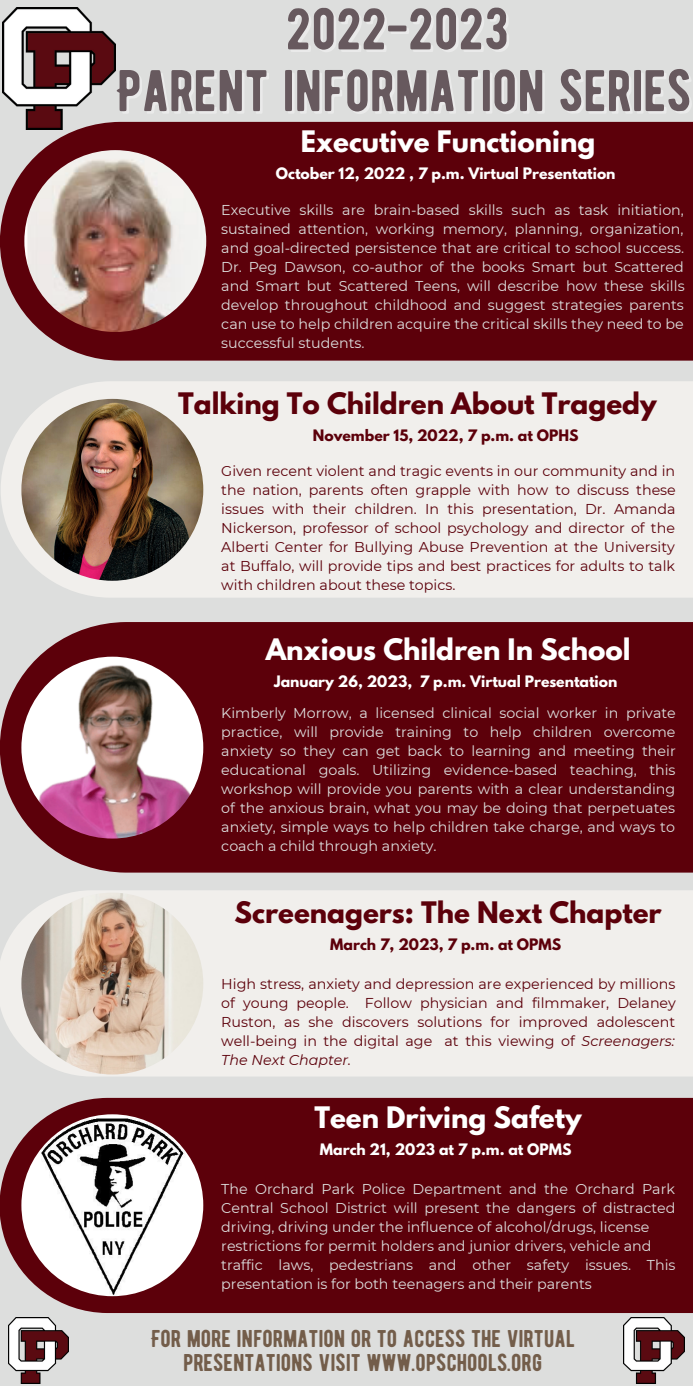
<style>
.page{position:relative;width:693px;height:1386px;background:#dddedd}
.page>*{position:absolute;margin:0;border:0;box-sizing:border-box;transform-origin:0 0}
.t1{font:58.62px/61.6px "BERNIER Regular";color:#67595e;text-align:center}
.t2{font:700 26.25px "League Spartan";color:#fff}
.t3{font:700 26.25px "League Spartan";color:#5c000a}
.t4{font:24.15px/24.8px "BERNIER Regular";color:#735d4a;text-align:center}
.t5{font:14.35px/19.1px "Montserrat";color:#dddedd;text-align:justify}
.t6{font:14.35px/19.1px "Montserrat";color:#5c000a;text-align:justify}
.t7{font:700 14px "League Spartan";color:#fff}
.t8{font:700 14px "League Spartan";color:#5c000a}
.s1{font-style:italic}
</style>
<div class="page">
<div style="left:0;top:122px;width:693px;height:239px;background:#5c000a"></div>
<img style="left:24px;top:150px;width:182px;height:182px;border-radius:50%">
<img style="left:2px;top:8px;width:113px;height:122px">
<div style="left:1px;top:381px;width:692px;height:217px;background:#f1efec"></div>
<img style="left:21px;top:399px;width:182px;height:182px;border-radius:50%">
<div style="left:0;top:622px;width:693px;height:251px;background:#5c000a"></div>
<img style="left:21px;top:657px;width:182px;height:182px;border-radius:50%">
<div style="left:0;top:890px;width:693px;height:186px;background:#f1efec"></div>
<img style="left:21px;top:893px;width:182px;height:182px;border-radius:50%">
<div style="left:0;top:1098px;width:693px;height:215px;background:#5c000a"></div>
<img style="left:21px;top:1114px;width:182px;height:182px;border-radius:50%">
<img style="left:8px;top:1318px;width:61px;height:65px">
<img style="left:624px;top:1318px;width:60px;height:65px">
<h1 class="t1" style="left:117px;top:-2px;width:576px">2022-2023<br>PARENT INFORMATION SERIES</h1>
<h2 class="t2" style="left:301px;top:128px;width:296px">Executive Functioning</h2>
<p class="t7" style="left:276px;top:167px;width:341px">October 12, 2022 , 7 p.m. Virtual Presentation</p>
<p class="t5" style="left:221px;top:200px;width:465px">Executive skills are brain-based skills such as task initiation, sustained attention, working memory, planning, organization, and goal-directed persistence that are critical to school success.<br>Dr. Peg Dawson, co-author of the books Smart but Scattered and Smart but Scattered Teens, will describe how these skills develop throughout childhood and suggest strategies parents can use to help children acquire the critical skills they need to be successful students.</p>
<h2 class="t3" style="left:178px;top:390px;width:480px">Talking To Children About Tragedy</h2>
<p class="t8" style="left:313px;top:429px;width:267px">November 15, 2022, 7 p.m. at OPHS</p>
<p class="t6" style="left:221px;top:461px;width:456px">Given recent violent and tragic events in our community and in the nation, parents often grapple with how to discuss these issues with their children. In this presentation, Dr. Amanda Nickerson, professor of school psychology and director of the Alberti Center for Bullying Abuse Prevention at the University at Buffalo, will provide tips and best practices for adults to talk with children about these topics.</p>
<h2 class="t2" style="left:266px;top:637px;width:366px">Anxious Children In School</h2>
<p class="t7" style="left:274px;top:675px;width:345px">January 26, 2023, 7 p.m. Virtual Presentation</p>
<p class="t5" style="left:221px;top:703px;width:456px">Kimberly Morrow, a licensed clinical social worker in private practice, will provide training to help children overcome anxiety so they can get back to learning and meeting their educational goals. Utilizing evidence-based teaching, this workshop will provide you parents with a clear understanding of the anxious brain, what you may be doing that perpetuates anxiety, simple ways to help children take charge, and ways to coach a child through anxiety.</p>
<h2 class="t3" style="left:235px;top:899px;width:429px">Screenagers: The Next Chapter</h2>
<p class="t8" style="left:330px;top:938px;width:232px">March 7, 2023, 7 p.m. at OPMS</p>
<p class="t6" style="left:221px;top:974px;width:456px">High stress, anxiety and depression are experienced by millions of young people. Follow physician and filmmaker, Delaney Ruston, as she discovers solutions for improved adolescent well-being in the digital age at this viewing of <span class="s1">Screenagers:<br>The Next Chapter.</span></p>
<h2 class="t2" style="left:314px;top:1104px;width:269px">Teen Driving Safety</h2>
<p class="t7" style="left:320px;top:1143px;width:253px">March 21, 2023 at 7 p.m. at OPMS</p>
<p class="t5" style="left:221px;top:1179px;width:456px;text-align:left">The Orchard Park Police Department and the Orchard Park Central School District will present the dangers of distracted driving, driving under the influence of alcohol/drugs, license restrictions for permit holders and junior drivers, vehicle and traffic laws, pedestrians and other safety issues. This presentation is for both teenagers and their parents</p>
<h3 class="t4" style="left:151px;top:1326px;width:426px">FOR MORE INFORMATION OR TO ACCESS THE VIRTUAL<br>PRESENTATIONS VISIT WWW.OPSCHOOLS.ORG</h3>
</div>
